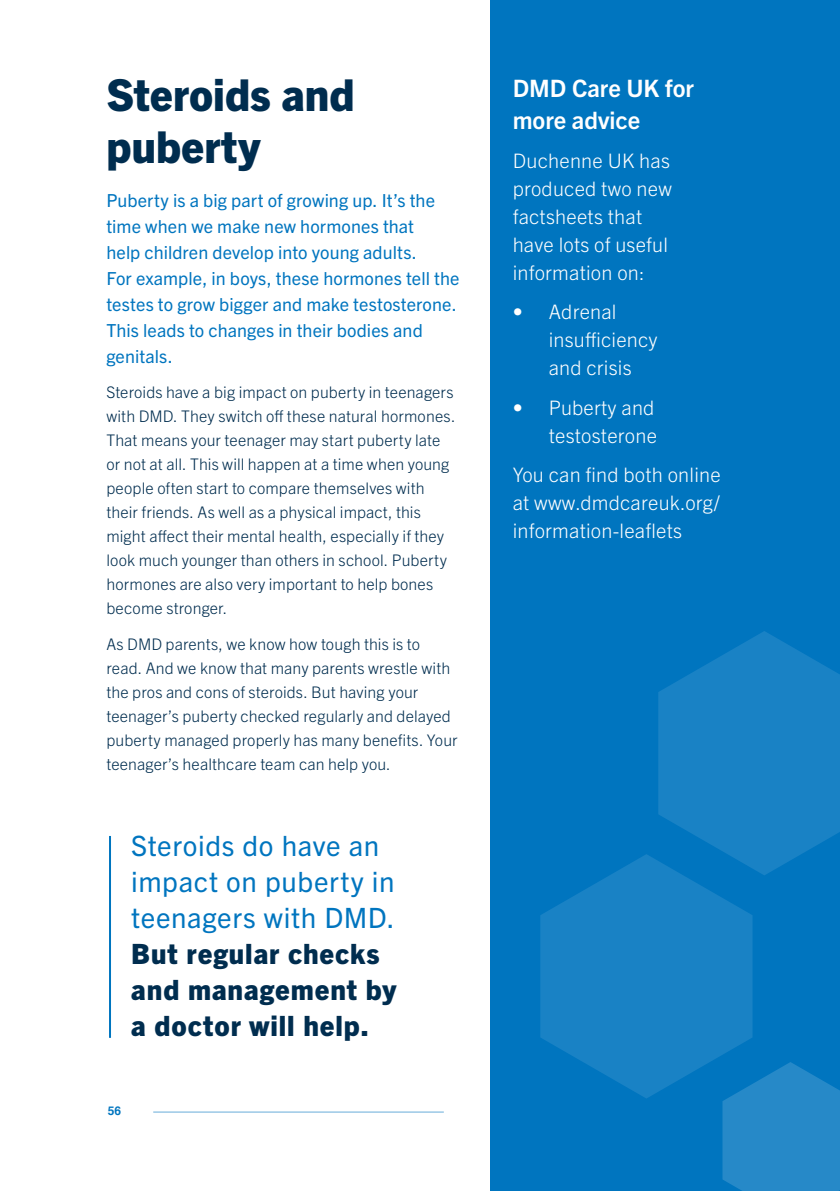
<style>
.page{position:relative;width:840px;height:1191px;background:#fff}
.page>*{position:absolute;margin:0;border:0;box-sizing:border-box;transform-origin:0 0}
.t1{font:800 44px/52px "Trade Gothic Next LT Pro";color:#002d4f}
.t2{font:28px/36px "Trade Gothic Next LT Pro";letter-spacing:.02em;color:#0075bf}
.t3{font:800 28px/36px "Trade Gothic Next LT Pro";letter-spacing:.035em;color:#002d4f}
.t4{font:700 24px/32px "Trade Gothic Next LT Pro";color:#fff}
.t5{font:300 20px/28px "Trade Gothic Next LT Pro";letter-spacing:.01em;color:#fff}
.t6{font:18px/26px "Trade Gothic Next LT Pro";letter-spacing:.005em;color:#0075bf}
.t7{font:300 16px/24px "Trade Gothic Next LT Pro";letter-spacing:.005em;color:#002d4f}
.t8{font:700 12px "Helvetica";color:#0075bf}
</style>
<div class="page">
<hr style="left:153px;top:1111px;width:290px;height:1px;background:#0075bf">
<div style="left:489px;top:0;width:350px;height:1191px;background:#0075bf"></div>
<svg style="left:722px;top:1062px;width:117px;height:129px;background:#2287c7"></svg>
<svg style="left:658px;top:631px;width:181px;height:244px;fill:#1982c5"></svg>
<svg style="left:540px;top:854px;width:212px;height:244px;fill:#1982c5"></svg>
<hr style="left:109px;top:836px;width:2px;height:201px;background:#0075bf">
<h1 class="t1" style="left:106px;top:66px;width:249px">Steroids and puberty</h1>
<h3 class="t4" style="left:512px;top:70px;width:183px">DMD Care UK for more advice</h3>
<p class="t5" style="left:512px;top:145px;width:161px">Duchenne UK has produced two new factsheets that have lots of useful information on:</p>
<p class="t5" style="left:548px;top:297px;width:110px;text-indent:-36px">• Adrenal insufficiency and crisis</p>
<p class="t5" style="left:512px;top:392px;width:146px;text-align:right">• Puberty and testosterone</p>
<p class="t5" style="left:512px;top:459px;width:209px;text-align:justify">You can find both online at www.dmdcareuk.org/ information-leaflets</p>
<p class="t6" style="left:106px;top:186px;width:354px">Puberty is a big part of growing up. It’s the time when we make new hormones that<br>help children develop into young adults.<br>For example, in boys, these hormones tell the testes to grow bigger and make testosterone.<br>This leads to changes in their bodies and genitals.</p>
<p class="t7" style="left:106px;top:379px;width:350px">Steroids have a big impact on puberty in teenagers with DMD. They switch off these natural hormones.<br>That means your teenager may start puberty late or not at all. This will happen at a time when young people often start to compare themselves with their friends. As well as a physical impact, this might affect their mental health, especially if they look much younger than others in school. Puberty hormones are also very important to help bones become stronger.</p>
<p class="t7" style="left:106px;top:631px;width:352px">As DMD parents, we know how tough this is to read. And we know that many parents wrestle with the pros and cons of steroids. But having your teenager’s puberty checked regularly and delayed puberty managed properly has many benefits. Your teenager’s healthcare team can help you.</p>
<h2 class="t2" style="left:131px;top:826px;width:265px">Steroids do have an impact on puberty in teenagers with DMD.</h2>
<h2 class="t3" style="left:131px;top:934px;width:266px">But regular checks and management by a doctor will help.</h2>
<p class="t8" style="left:108px;top:1101px;width:15px">56</p>
</div>
